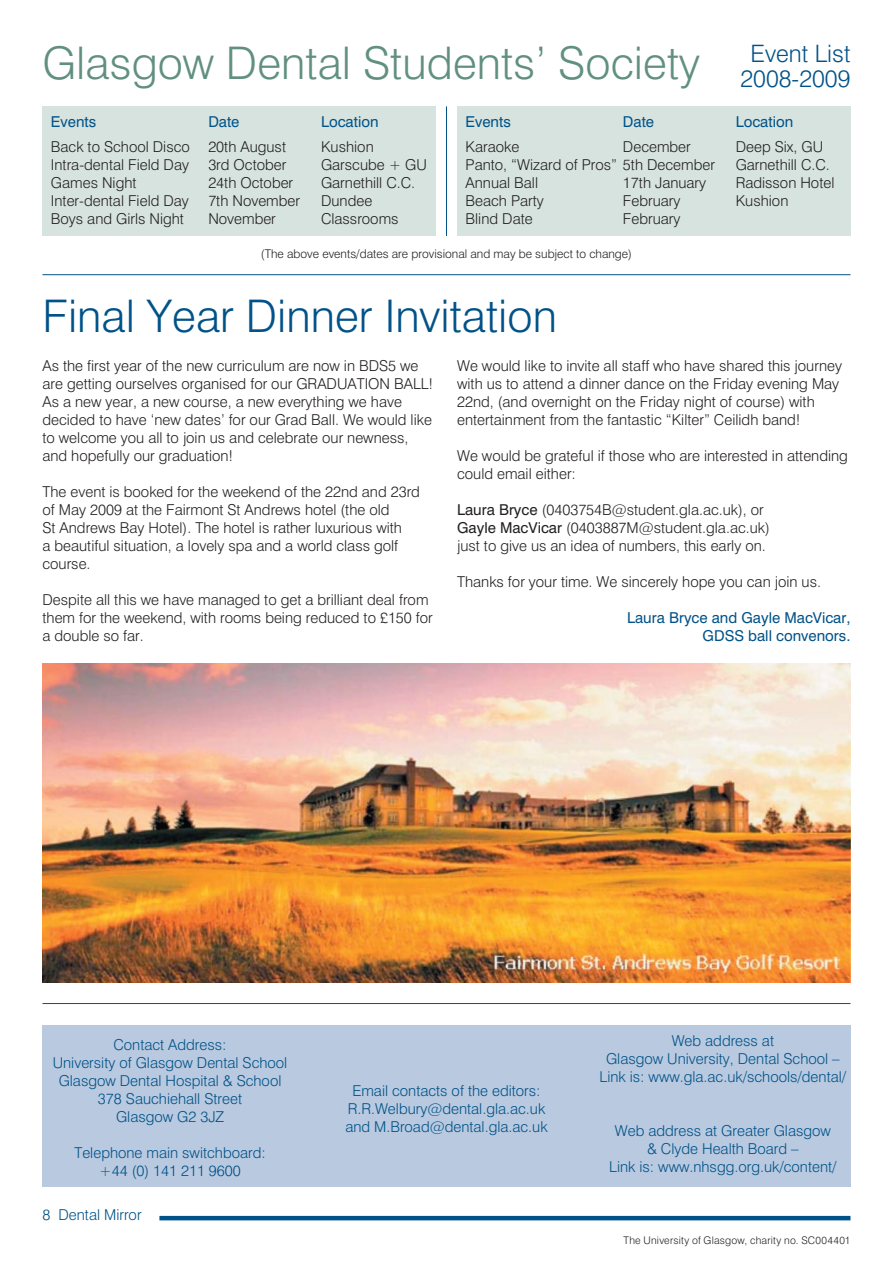
<style>
.page{position:relative;width:893px;height:1263px;background:#fff}
.page>*{position:absolute;margin:0;border:0;box-sizing:border-box;transform-origin:0 0}
.t1{font:300 45px "Swiss 721 BT";color:#619080}
.t2{font:300 45px "Swiss 721 BT";color:#005288}
.t3{font:300 24px/25.5px "Swiss 721 BT";color:#005288;text-align:center}
.t4{font:300 15px/18px "Swiss 721 BT";color:#231f20}
.t5{font:300 15px/18px "Swiss 721 BT";color:#005288;text-align:center}
.t6{font:15px/18px "Swiss 721 BT";color:#005288;text-align:right}
.t7{font:300 12px "Swiss 721 BT";color:#231f20}
.t8{font:300 10.5px "Swiss 721 BT";letter-spacing:.02em;color:#231f20}
.s1{font-weight:400}
</style>
<div class="page">
<div style="left:457px;top:106px;width:393px;height:130px;background:#d6e3de"></div>
<div style="left:42px;top:106px;width:394px;height:130px;background:#d6e3de"></div>
<div style="left:42px;top:1025px;width:808px;height:161px;background:#b9c9df"></div>
<hr style="left:42px;top:1003px;width:808px;height:1px;background:#005288">
<hr style="left:159px;top:1216px;width:691px;height:4px;background:#005288">
<img style="left:42px;top:663px;width:808px;height:319px">
<hr style="left:446px;top:106px;width:1px;height:130px;background:#005288">
<hr style="left:42px;top:274px;width:808px;height:1px;background:#005288">
<h1 class="t1" style="left:42px;top:44px;width:659px">Glasgow Dental Students’ Society</h1>
<h2 class="t3" style="left:740px;top:42px;width:111px">Event List<br>2008-2009</h2>
<p class="t6" style="left:51px;top:113px;width:47px">Events</p>
<p class="t6" style="left:208px;top:113px;width:33px">Date</p>
<p class="t6" style="left:321px;top:113px;width:59px">Location</p>
<p class="t4" style="left:51px;top:139px;width:237px">Back to School Disco 20th August</p>
<p class="t4" style="left:321px;top:139px;width:54px">Kushion</p>
<p class="t4" style="left:51px;top:157px;width:140px">Intra-dental Field Day</p>
<p class="t4" style="left:208px;top:157px;width:80px">3rd October</p>
<p class="t4" style="left:321px;top:157px;width:107px">Garscube + GU</p>
<p class="t4" style="left:51px;top:175px;width:87px">Games Night</p>
<p class="t4" style="left:208px;top:175px;width:86px">24th October</p>
<p class="t4" style="left:321px;top:175px;width:96px">Garnethill C.C.</p>
<p class="t4" style="left:51px;top:193px;width:139px">Inter-dental Field Day</p>
<p class="t4" style="left:208px;top:193px;width:93px">7th November</p>
<p class="t4" style="left:321px;top:193px;width:53px">Dundee</p>
<p class="t4" style="left:51px;top:211px;width:135px">Boys and Girls Night</p>
<p class="t4" style="left:208px;top:211px;width:69px">November</p>
<p class="t4" style="left:321px;top:211px;width:79px">Classrooms</p>
<p class="t6" style="left:466px;top:113px;width:47px">Events</p>
<p class="t6" style="left:623px;top:113px;width:33px">Date</p>
<p class="t6" style="left:736px;top:113px;width:59px">Location</p>
<p class="t4" style="left:466px;top:139px;width:55px">Karaoke</p>
<p class="t4" style="left:623px;top:139px;width:69px">December</p>
<p class="t4" style="left:736px;top:139px;width:89px">Deep Six, GU</p>
<p class="t4" style="left:466px;top:157px;width:251px">Panto, “Wizard of Pros” 5th December</p>
<p class="t4" style="left:736px;top:157px;width:96px">Garnethill C.C.</p>
<p class="t4" style="left:466px;top:175px;width:74px">Annual Ball</p>
<p class="t4" style="left:623px;top:175px;width:85px">17th January</p>
<p class="t4" style="left:736px;top:175px;width:100px">Radisson Hotel</p>
<p class="t4" style="left:466px;top:193px;width:80px">Beach Party</p>
<p class="t4" style="left:623px;top:193px;width:59px">February</p>
<p class="t4" style="left:736px;top:193px;width:54px">Kushion</p>
<p class="t4" style="left:466px;top:211px;width:69px">Blind Date</p>
<p class="t4" style="left:623px;top:211px;width:59px">February</p>
<p class="t7" style="left:261px;top:249px;width:373px">(The above events/dates are provisional and may be subject to change)</p>
<h1 class="t2" style="left:42px;top:297px;width:516px">Final Year Dinner Invitation</h1>
<p class="t4" style="left:457px;top:358px;width:386px">We would like to invite all staff who have shared this journey with us to attend a dinner dance on the Friday evening May 22nd, (and overnight on the Friday night of course) with entertainment from the fantastic “Kilter” Ceilidh band!</p>
<p class="t4" style="left:457px;top:448px;width:392px">We would be grateful if those who are interested in attending could email either:</p>
<p class="t4" style="left:457px;top:502px;width:314px"><span class="s1">Laura Bryce</span> (0403754B@student.gla.ac.uk), or<br><span class="s1">Gayle MacVicar</span> (0403887M@student.gla.ac.uk) just to give us an idea of numbers, this early on.</p>
<p class="t4" style="left:457px;top:574px;width:365px">Thanks for your time. We sincerely hope you can join us.</p>
<p class="t6" style="left:627px;top:610px;width:225px">Laura Bryce and Gayle MacVicar,<br>GDSS ball convenors.</p>
<p class="t4" style="left:42px;top:358px;width:392px">As the first year of the new curriculum are now in BDS5 we are getting ourselves organised for our GRADUATION BALL!<br>As a new year, a new course, a new everything we have decided to have ‘new dates’ for our Grad Ball. We would like to welcome you all to join us and celebrate our newness, and hopefully our graduation!</p>
<p class="t4" style="left:42px;top:484px;width:379px">The event is booked for the weekend of the 22nd and 23rd of May 2009 at the Fairmont St Andrews hotel (the old<br>St Andrews Bay Hotel). The hotel is rather luxurious with<br>a beautiful situation, a lovely spa and a world class golf course.</p>
<p class="t4" style="left:42px;top:592px;width:392px">Despite all this we have managed to get a brilliant deal from them for the weekend, with rooms being reduced to £150 for a double so far.</p>
<p class="t5" style="left:53px;top:1036px;width:236px">Contact Address:<br>University of Glasgow Dental School<br>Glasgow Dental Hospital &amp; School<br>378 Sauchiehall Street<br>Glasgow G2 3JZ</p>
<p class="t5" style="left:74px;top:1144px;width:193px">Telephone main switchboard: +44 (0) 141 211 9600</p>
<p class="t5" style="left:42px;top:1207px;width:101px">8 Dental Mirror</p>
<p class="t5" style="left:345px;top:1083px;width:204px">Email contacts of the editors:<br>R.R.Welbury@dental.gla.ac.uk and M.Broad@dental.gla.ac.uk</p>
<p class="t5" style="left:600px;top:1033px;width:248px">Web address at<br>Glasgow University, Dental School –<br>Link is: www.gla.ac.uk/schools/dental/</p>
<p class="t5" style="left:609px;top:1123px;width:229px">Web address at Greater Glasgow &amp; Clyde Health Board –<br>Link is: www.nhsgg.org.uk/content/</p>
<p class="t8" style="left:623px;top:1236px;width:228px">The University of Glasgow, charity no. SC004401</p>
</div>
